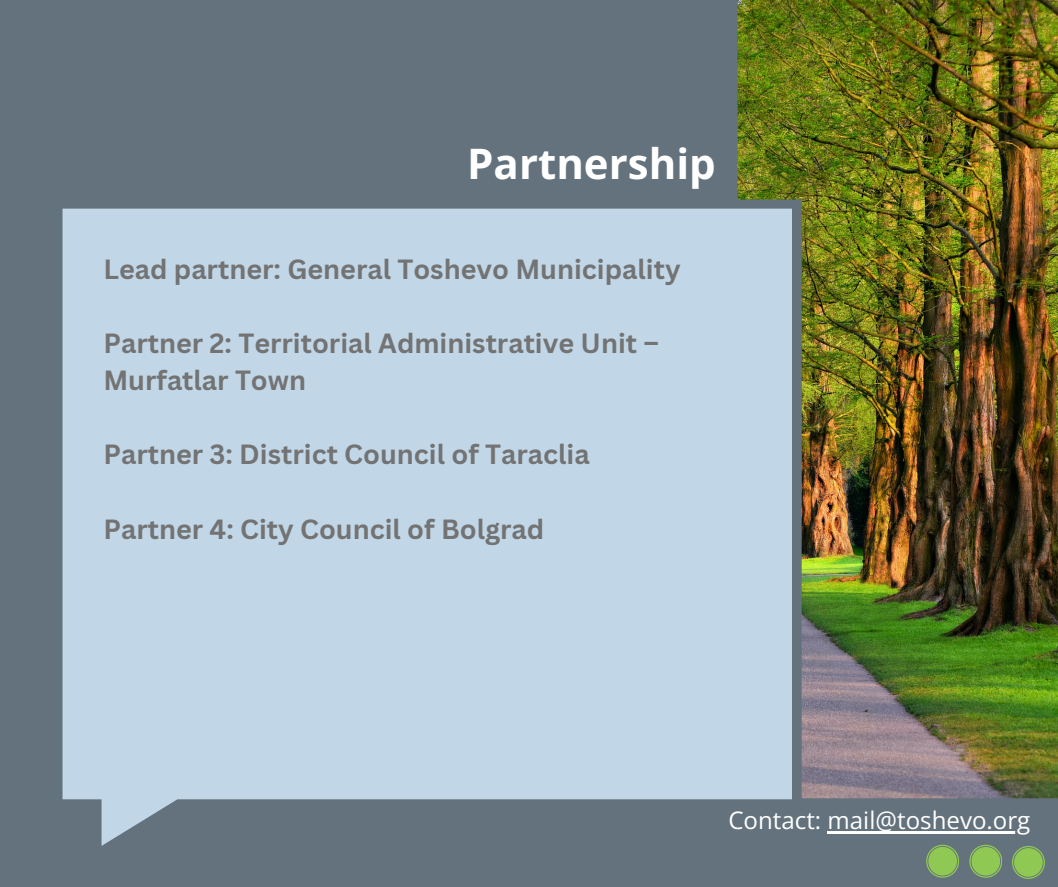
<style>
.page{position:relative;width:1058px;height:887px;background:#fff}
.page>*{position:absolute;margin:0;border:0;box-sizing:border-box;transform-origin:0 0}
.t1{font:700 42px "Open Sans";color:#fff}
.t2{font:700 27px/37.2px "Canva Sans";color:#737373}
.t3{font:24.15px "Open Sans";color:#fff}
</style>
<div class="page">
<div style="left:0;top:0;width:1058px;height:886px;background:#63727d"></div>
<svg style="left:1012px;top:846px;width:32px;height:32px"></svg>
<div style="left:1014px;top:848px;width:28px;height:28px;background:#8fc852;border-radius:50%"></div>
<svg style="left:969px;top:844px;width:32px;height:33px"></svg>
<div style="left:971px;top:846px;width:29px;height:29px;background:#8fc852;border-radius:50%"></div>
<svg style="left:926px;top:844px;width:32px;height:33px"></svg>
<div style="left:928px;top:846px;width:29px;height:29px;background:#8fc852;border-radius:50%"></div>
<svg style="left:62px;top:209px;width:729px;height:636px;background:#bacfdf"></svg>
<img style="left:737px;top:0;width:321px;height:798px">
<hr style="left:827px;top:831px;width:203px;height:2px;background:#fff">
<h1 class="t1" style="left:467px;top:134px;width:250px">Partnership</h1>
<h2 class="t2" style="left:103px;top:249px;width:578px">Lead partner: General Toshevo Municipality</h2>
<h2 class="t2" style="left:103px;top:324px;width:557px">Partner 2: Territorial Administrative Unit –<br>Murfatlar Town</h2>
<h2 class="t2" style="left:103px;top:435px;width:488px">Partner 3: District Council of Taraclia</h2>
<h2 class="t2" style="left:103px;top:509px;width:442px">Partner 4: City Council of Bolgrad</h2>
<p class="t3" style="left:728px;top:803px;width:303px">Contact: mail@toshevo.org</p>
</div>
